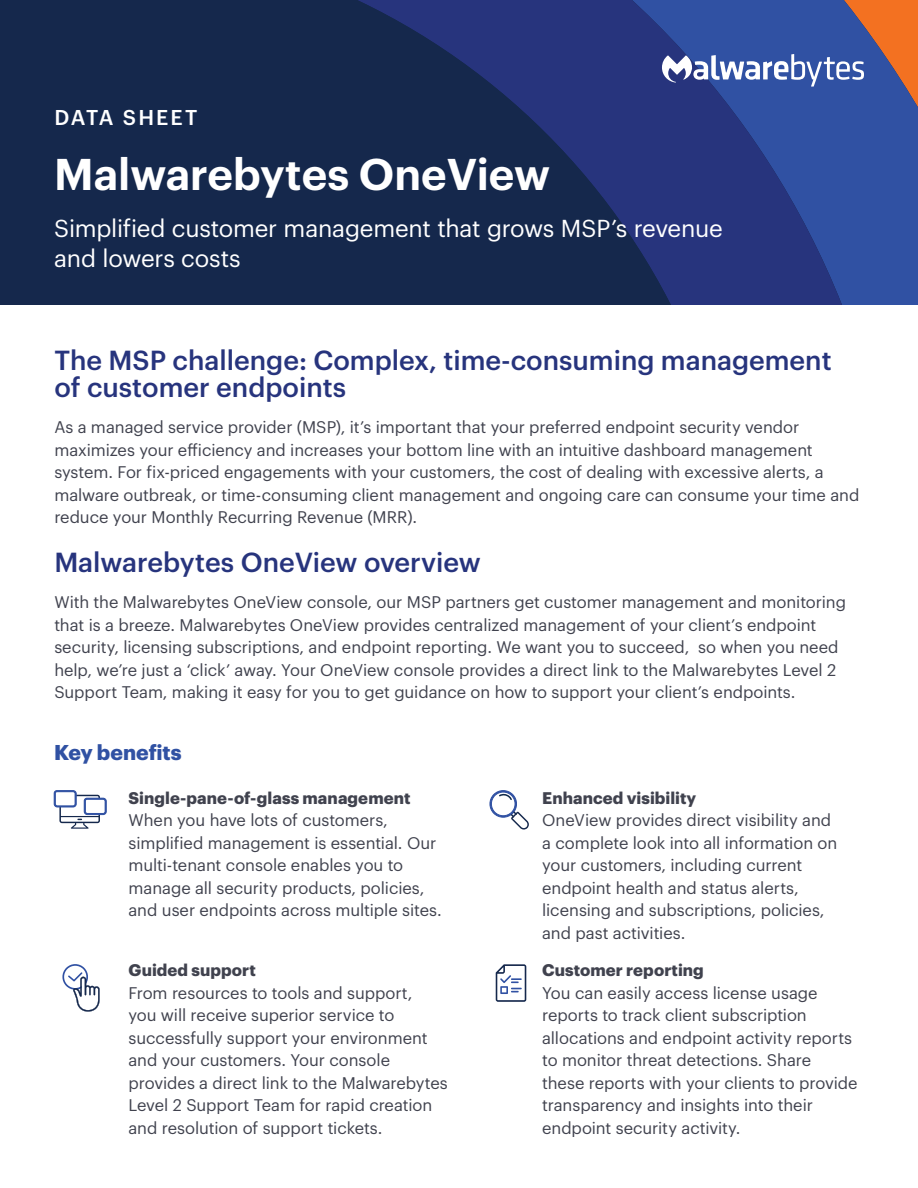
<style>
.page{position:relative;width:918px;height:1188px;background:#fff}
.page>*{position:absolute;margin:0;border:0;box-sizing:border-box;transform-origin:0 0}
.t1{font:600 43.5px "Graphik";color:#fff}
.t2{font:500 27px/27px "Graphik";color:#27347d}
.t3{font:24px/30px "Graphik";letter-spacing:-.01em;color:#fff}
.t4{font:700 21px "Graphik";color:#3051a3}
.t5{font:500 21px "Graphik";letter-spacing:.095em;color:#fff}
.t6{font:16.5px/22.5px "Graphik";letter-spacing:-.005em;color:#40424e}
.t7{font:700 16.5px "Graphik";letter-spacing:.005em;color:#40424e}
</style>
<div class="page">
<svg style="left:744px;top:0;width:156px;height:305px;background:#374c94"></svg>
<svg style="left:0;top:0;width:744px;height:305px;background:#1f2f68"></svg>
<div style="left:0;top:90px;width:588px;height:215px;background:#15284c"></div>
<div style="left:0;top:245px;width:431px;height:60px;background:#15284c"></div>
<svg style="left:662px;top:54px;width:202px;height:33px"></svg>
<svg style="left:54px;top:790px;width:53px;height:39px"></svg>
<svg style="left:496px;top:964px;width:30px;height:38px"></svg>
<svg style="left:62px;top:964px;width:38px;height:48px"></svg>
<svg style="left:489px;top:790px;width:40px;height:40px"></svg>
<p class="t5" style="left:54px;top:101px;width:144px">DATA SHEET</p>
<h1 class="t1" style="left:54px;top:141px;width:497px">Malwarebytes OneView</h1>
<h3 class="t3" style="left:54px;top:211px;width:670px">Simplified customer management that grows MSP’s revenue and lowers costs</h3>
<h2 class="t2" style="left:54px;top:345px;width:779px">The MSP challenge: Complex, time-consuming management of customer endpoints</h2>
<p class="t6" style="left:54px;top:415px;width:807px">As a managed service provider (MSP), it’s important that your preferred endpoint security vendor maximizes your efficiency and increases your bottom line with an intuitive dashboard management system. For fix-priced engagements with your customers, the cost of dealing with excessive alerts, a malware outbreak, or time-consuming client management and ongoing care can consume your time and reduce your Monthly Recurring Revenue (MRR).</p>
<h2 class="t2" style="left:54px;top:547px;width:428px">Malwarebytes OneView overview</h2>
<p class="t6" style="left:54px;top:590px;width:793px">With the Malwarebytes OneView console, our MSP partners get customer management and monitoring that is a breeze. Malwarebytes OneView provides centralized management of your client’s endpoint security, licensing subscriptions, and endpoint reporting. We want you to succeed, so when you need help, we’re just a ‘click’ away. Your OneView console provides a direct link to the Malwarebytes Level 2<br>Support Team, making it easy for you to get guidance on how to support your client’s endpoints.</p>
<p class="t4" style="left:54px;top:736px;width:129px">Key benefits</p>
<p class="t7" style="left:129px;top:785px;width:284px">Single-pane-of-glass management</p>
<p class="t6" style="left:129px;top:808px;width:315px">When you have lots of customers, simplified management is essential. Our multi-tenant console enables you to manage all security products, policies, and user endpoints across multiple sites.</p>
<p class="t7" style="left:129px;top:958px;width:129px">Guided support</p>
<p class="t6" style="left:129px;top:980px;width:321px">From resources to tools and support,<br>you will receive superior service to successfully support your environment and your customers. Your console provides a direct link to the Malwarebytes Level 2 Support Team for rapid creation and resolution of support tickets.</p>
<p class="t7" style="left:542px;top:785px;width:156px">Enhanced visibility</p>
<p class="t6" style="left:542px;top:808px;width:297px">OneView provides direct visibility and a complete look into all information on your customers, including current endpoint health and status alerts, licensing and subscriptions, policies, and past activities.</p>
<p class="t7" style="left:542px;top:958px;width:163px">Customer reporting</p>
<p class="t6" style="left:542px;top:980px;width:317px">You can easily access license usage reports to track client subscription allocations and endpoint activity reports to monitor threat detections. Share these reports with your clients to provide transparency and insights into their endpoint security activity.</p>
</div>
